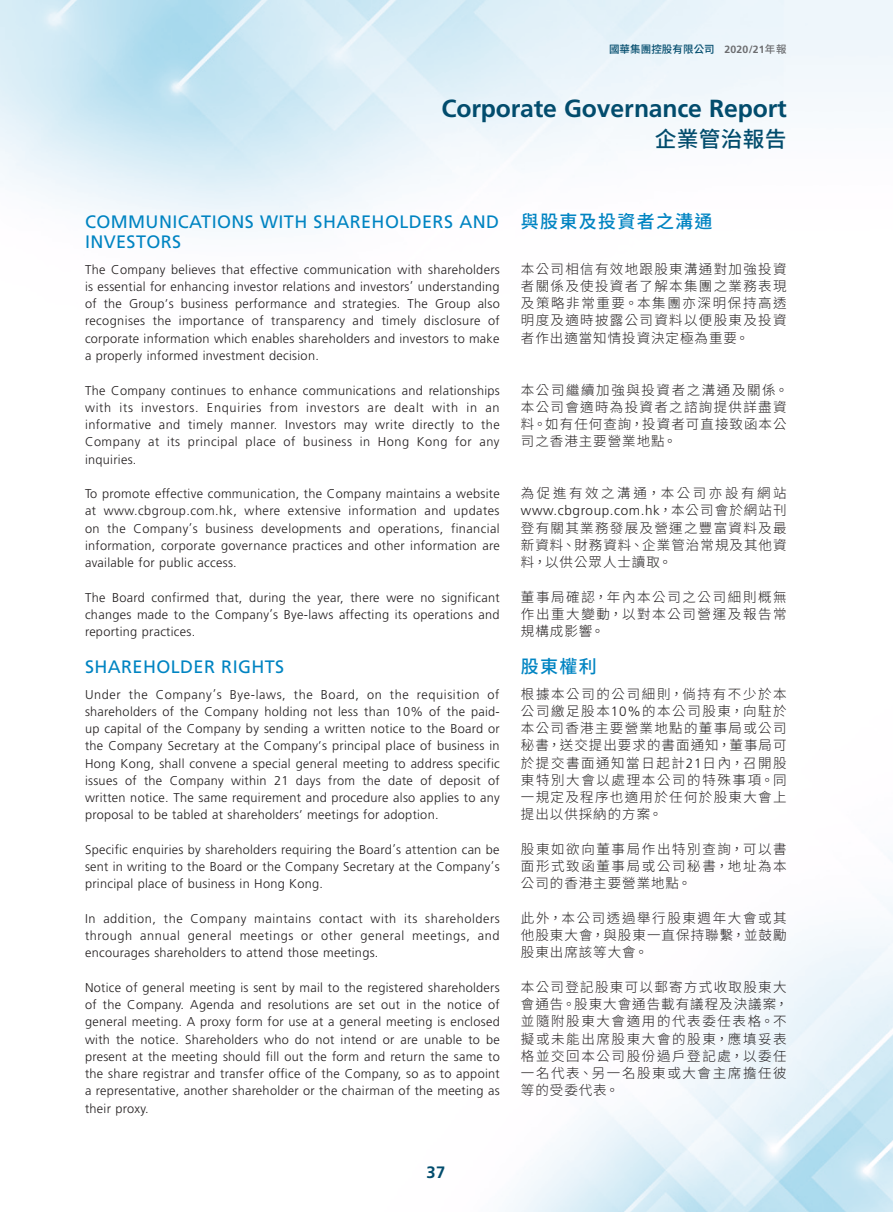
<style>
.page{position:relative;width:893px;height:1212px;background:#fff}
.page>*{position:absolute;margin:0;border:0;box-sizing:border-box;transform-origin:0 0}
.t1{font:700 24.75px "Frutiger LT Std";letter-spacing:-.005em;color:#024c6d}
.t2{font:500 21.75px "Source Han Sans TC";letter-spacing:.015em;color:#024c6d}
.Heading_1{font:18px/19.5px "Frutiger LT Std";letter-spacing:.02em;color:#0084c2}
.C_Heading_1{font:500 18px "Source Han Sans TC";letter-spacing:.07em;color:#0084c2}
.t3{font:700 16.5px "Frutiger LT Std";color:#024c6d}
.C_Body_Text{font:300 13.5px/17.2px "Source Han Sans TC";letter-spacing:.1em;color:#231f20;text-align:justify}
.C_Body_Text-2{font:300 13.5px/17.2px "Source Han Sans TC";letter-spacing:.12em;color:#231f20}
.Body_Text{font:300 12.75px/17.2px "Frutiger LT Std";letter-spacing:.02em;color:#231f20;text-align:justify}
.t4{font:500 10.5px "Source Han Sans TC";letter-spacing:.01em;color:#024c6d}
.s1{font-family:"Frutiger LT Std";font-weight:700;color:#6c6d70}
.s2{color:#6c6d70}
.s3{font-family:"Frutiger LT Std"}
</style>
<div class="page">
<img style="left:0;top:0;width:893px;height:1212px">
<p class="t4" style="left:609px;top:43px;width:179px">國華集團控股有限公司 <span class="s1">2020/21</span><span class="s2">年報</span></p>
<h1 class="t1" style="left:441px;top:94px;width:347px">Corporate Governance Report</h1>
<h2 class="t2" style="left:655px;top:127px;width:133px">企業管治報告</h2>
<p class="Heading_1" style="left:85px;top:213px;width:416px">COMMUNICATIONS WITH SHAREHOLDERS AND<br>INVESTORS</p>
<p class="Body_Text" style="left:85px;top:261px;width:416px">The Company believes that effective communication with shareholders is essential for enhancing investor relations and investors’ understanding of the Group’s business performance and strategies. The Group also recognises the importance of transparency and timely disclosure of corporate information which enables shareholders and investors to make a properly informed investment decision.</p>
<p class="Body_Text" style="left:85px;top:382px;width:416px">The Company continues to enhance communications and relationships with its investors. Enquiries from investors are dealt with in an informative and timely manner. Investors may write directly to the Company at its principal place of business in Hong Kong for any inquiries.</p>
<p class="Body_Text" style="left:85px;top:485px;width:416px">To promote effective communication, the Company maintains a website at www.cbgroup.com.hk, where extensive information and updates on the Company’s business developments and operations, financial information, corporate governance practices and other information are available for public access.</p>
<p class="Body_Text" style="left:85px;top:589px;width:416px">The Board confirmed that, during the year, there were no significant changes made to the Company’s Bye-laws affecting its operations and reporting practices.</p>
<p class="Heading_1" style="left:85px;top:657px;width:201px">SHAREHOLDER RIGHTS</p>
<p class="Body_Text" style="left:85px;top:686px;width:416px">Under the Company’s Bye-laws, the Board, on the requisition of shareholders of the Company holding not less than 10% of the paid&shy;up capital of the Company by sending a written notice to the Board or the Company Secretary at the Company’s principal place of business in Hong Kong, shall convene a special general meeting to address specific issues of the Company within 21 days from the date of deposit of written notice. The same requirement and procedure also applies to any proposal to be tabled at shareholders’ meetings for adoption.</p>
<p class="Body_Text" style="left:85px;top:841px;width:416px">Specific enquiries by shareholders requiring the Board’s attention can be sent in writing to the Board or the Company Secretary at the Company’s principal place of business in Hong Kong.</p>
<p class="Body_Text" style="left:85px;top:910px;width:416px">In addition, the Company maintains contact with its shareholders through annual general meetings or other general meetings, and encourages shareholders to attend those meetings.</p>
<p class="Body_Text" style="left:85px;top:979px;width:416px">Notice of general meeting is sent by mail to the registered shareholders of the Company. Agenda and resolutions are set out in the notice of general meeting. A proxy form for use at a general meeting is enclosed with the notice. Shareholders who do not intend or are unable to be present at the meeting should fill out the form and return the same to the share registrar and transfer office of the Company, so as to appoint a representative, another shareholder or the chairman of the meeting as their proxy.</p>
<p class="t3" style="left:426px;top:1162px;width:20px">37</p>
<p class="C_Heading_1" style="left:521px;top:212px;width:193px">與股東及投資者之溝通</p>
<p class="C_Body_Text" style="left:521px;top:260px;width:267px">本公司相信有效地跟股東溝通對加強投資者關係及使投資者了解本集團之業務表現及策略非常重要。本集團亦深明保持高透明度及適時披露公司資料以便股東及投資者作出適當知情投資決定極為重要。</p>
<p class="C_Body_Text" style="left:521px;top:381px;width:269px;text-align:left">本公司繼續加強與投資者之溝通及關係。本公司會適時為投資者之諮詢提供詳盡資料。如有任何查詢，投資者可直接致函本公司之香港主要營業地點。</p>
<p class="C_Body_Text" style="left:521px;top:485px;width:267px">為促進有效之溝通，本公司亦設有網站<span class="s3">www.cbgroup.com.hk</span>，本公司會於網站刊登有關其業務發展及營運之豐富資料及最新資料、財務資料、企業管治常規及其他資料，以供公眾人士讀取。</p>
<p class="C_Body_Text" style="left:521px;top:588px;width:267px">董事局確認，年內本公司之公司細則概無作出重大變動，以對本公司營運及報告常規構成影響。</p>
<p class="C_Heading_1" style="left:521px;top:656px;width:77px">股東權利</p>
<p class="C_Body_Text" style="left:521px;top:685px;width:267px">根據本公司的公司細則，倘持有不少於本公司繳足股本<span class="s3">10%</span>的本公司股東，向駐於本公司香港主要營業地點的董事局或公司秘書，送交提出要求的書面通知，董事局可於提交書面通知當日起計<span class="s3">21</span>日內，召開股東特別大會以處理本公司的特殊事項。同一規定及程序也適用於任何於股東大會上提出以供採納的方案。</p>
<p class="C_Body_Text" style="left:521px;top:840px;width:267px">股東如欲向董事局作出特別查詢，可以書面形式致函董事局或公司秘書，地址為本公司的香港主要營業地點。</p>
<p class="C_Body_Text" style="left:521px;top:909px;width:267px">此外，本公司透過舉行股東週年大會或其他股東大會，與股東一直保持聯繫，並鼓勵股東出席該等大會。</p>
<p class="C_Body_Text-2" style="left:521px;top:978px;width:269px">本公司登記股東可以郵寄方式收取股東大會通告。股東大會通告載有議程及決議案，並隨附股東大會適用的代表委任表格。不擬或未能出席股東大會的股東，應填妥表格並交回本公司股份過戶登記處，以委任一名代表、另一名股東或大會主席擔任彼等的受委代表。</p>
</div>
